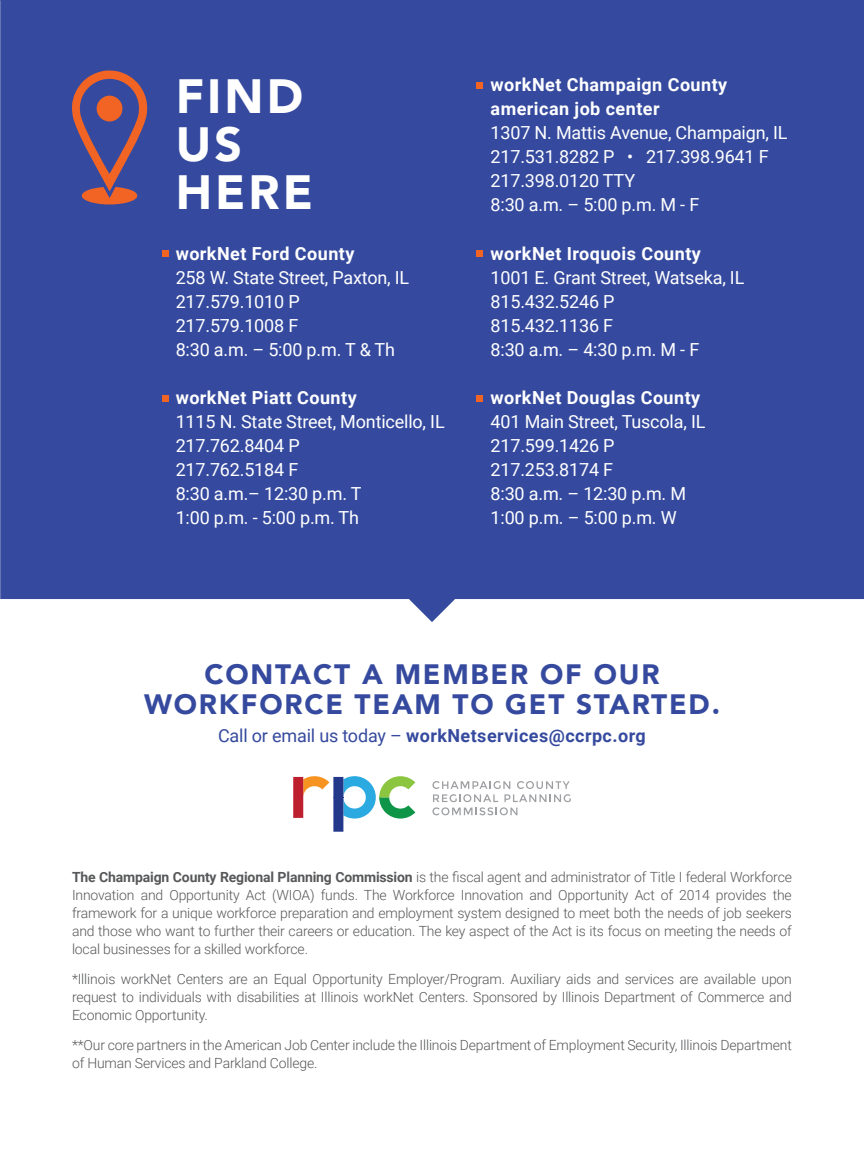
<style>
.page{position:relative;width:864px;height:1152px;background:#fff}
.page>*{position:absolute;margin:0;border:0;box-sizing:border-box;transform-origin:0 0}
.t1{font:900 48px/48px "Avenir";letter-spacing:.065em;color:#fff}
.t2{font:900 28px/30px "Avenir";letter-spacing:.065em;color:#354a9e;text-align:center}
.t3{font:18px/24px "Roboto";letter-spacing:-.01em;color:#fff}
.t4{font:700 18px/24px "Roboto";letter-spacing:.025em;color:#fff}
.t5{font:700 18px "Roboto";letter-spacing:.025em;color:#354a9e}
.t6{font:300 14px/18px "Roboto";letter-spacing:-.01em;color:#57585a;text-align:justify}
.s1{font-weight:400}
.s2{font-weight:700}
</style>
<div class="page">
<div style="left:0;top:0;width:864px;height:622px;background:#354a9e"></div>
<svg style="left:432px;top:781px;width:139px;height:34px"></svg>
<svg style="left:293px;top:776px;width:122px;height:56px"></svg>
<svg style="left:72px;top:71px;width:75px;height:133px;background:#6f5178"></svg>
<div style="left:96px;top:95px;width:27px;height:27px;background:#f26423;border-radius:50%"></div>
<div style="left:477px;top:395px;width:6px;height:7px;background:#f26423"></div>
<svg style="left:477px;top:251px;width:6px;height:6px"></svg>
<div style="left:477px;top:82px;width:6px;height:7px;background:#f26423"></div>
<div style="left:162px;top:395px;width:6px;height:7px;background:#f26423"></div>
<svg style="left:162px;top:251px;width:6px;height:6px"></svg>
<h1 class="t1" style="left:176px;top:71px;width:139px">FIND<br>US<br>HERE</h1>
<p class="t4" style="left:491px;top:72px;width:238px">workNet Champaign County american job center</p>
<p class="t3" style="left:491px;top:120px;width:298px">1307 N. Mattis Avenue, Champaign, IL<br>217.531.8282 P • 217.398.9641 F<br>217.398.0120 TTY<br>8:30 a.m. – 5:00 p.m. M - F</p>
<p class="t4" style="left:176px;top:241px;width:180px">workNet Ford County</p>
<p class="t3" style="left:176px;top:265px;width:235px">258 W. State Street, Paxton, IL<br>217.579.1010 P<br>217.579.1008 F<br>8:30 a.m. – 5:00 p.m. T &amp; Th</p>
<p class="t4" style="left:176px;top:385px;width:183px">workNet Piatt County</p>
<p class="t3" style="left:176px;top:409px;width:271px">1115 N. State Street, Monticello, IL<br>217.762.8404 P<br>217.762.5184 F<br>8:30 a.m.– 12:30 p.m. T<br>1:00 p.m. - 5:00 p.m. Th</p>
<p class="t4" style="left:491px;top:241px;width:212px">workNet Iroquois County</p>
<p class="t3" style="left:491px;top:265px;width:255px">1001 E. Grant Street, Watseka, IL<br>815.432.5246 P<br>815.432.1136 F<br>8:30 a.m. – 4:30 p.m. M - F</p>
<p class="t4" style="left:491px;top:385px;width:211px">workNet Douglas County</p>
<p class="t3" style="left:491px;top:409px;width:216px">401 Main Street, Tuscola, IL<br>217.599.1426 P<br>217.253.8174 F<br>8:30 a.m. – 12:30 p.m. M<br>1:00 p.m. – 5:00 p.m. W</p>
<h2 class="t2" style="left:144px;top:659px;width:577px">CONTACT A MEMBER OF OUR<br>WORKFORCE TEAM TO GET STARTED.</h2>
<p class="t5" style="left:218px;top:723px;width:429px"><span class="s1">Call or email us today –</span> workNetservices@ccrpc.org</p>
<p class="t6" style="left:72px;top:868px;width:721px"><span class="s2">The Champaign County Regional Planning Commission</span> is the fiscal agent and administrator of Title I federal Workforce Innovation and Opportunity Act (WIOA) funds. The Workforce Innovation and Opportunity Act of 2014 provides the framework for a unique workforce preparation and employment system designed to meet both the needs of job seekers and those who want to further their careers or education. The key aspect of the Act is its focus on meeting the needs of local businesses for a skilled workforce.</p>
<p class="t6" style="left:72px;top:970px;width:721px">*Illinois workNet Centers are an Equal Opportunity Employer/Program. Auxiliary aids and services are available upon request to individuals with disabilities at Illinois workNet Centers. Sponsored by Illinois Department of Commerce and Economic Opportunity.</p>
<p class="t6" style="left:72px;top:1036px;width:721px">**Our core partners in the American Job Center include the Illinois Department of Employment Security, Illinois Department of Human Services and Parkland College.</p>
</div>
